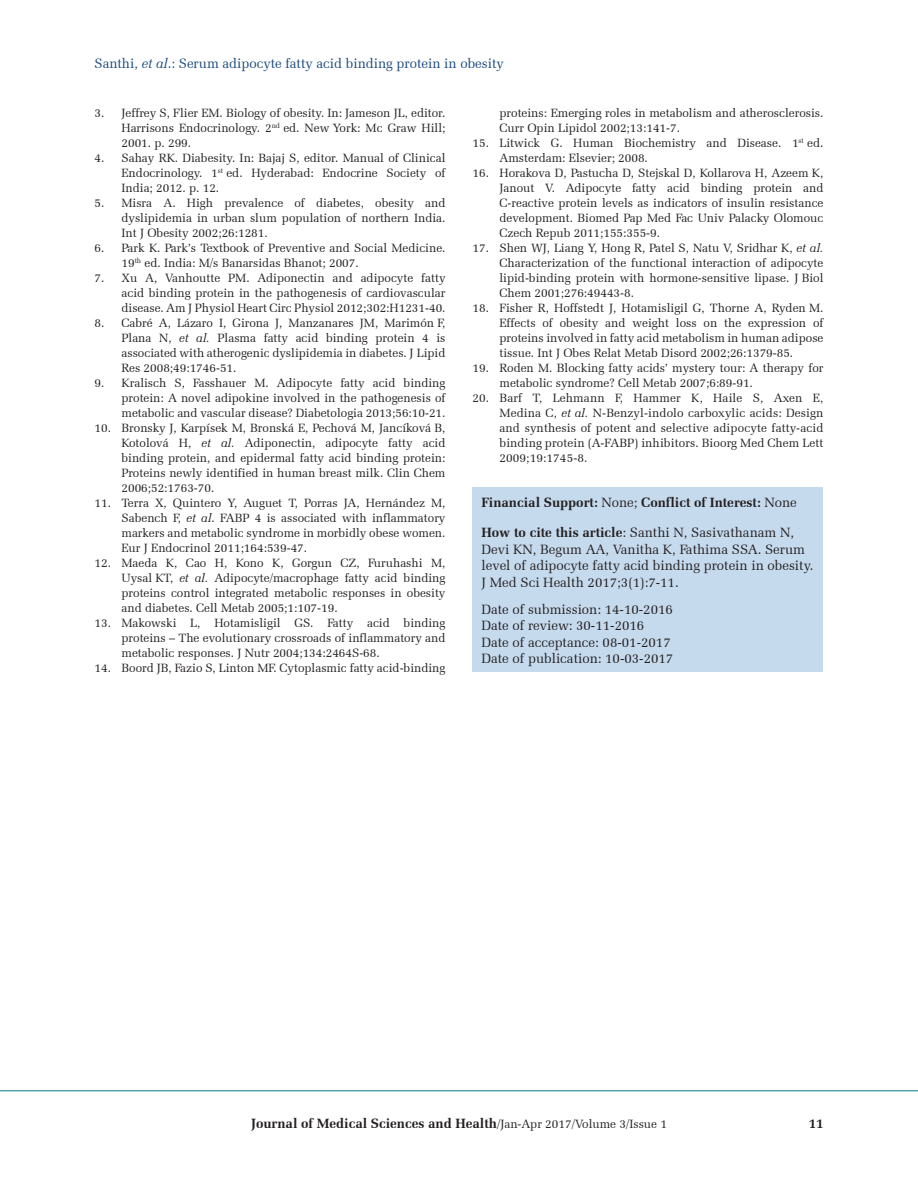
<style>
.page{position:relative;width:918px;height:1188px;background:#fff}
.page>*{position:absolute;margin:0;border:0;box-sizing:border-box;transform-origin:0 0}
.HTC{font:13.5px/16.5px "Zapf Elliptical 711 BT";color:#231f20}
.SRC{font:700 13.5px "Zapf Elliptical 711 BT";color:#231f20}
.HIS{font:13.5px/16.5px "Zapf Elliptical 711 BT";color:#231f20}
.t1{font:13.5px "Zapf Elliptical 711 BT";color:#19487c}
.REF{font:12px/15px "Zapf Elliptical 711 BT";color:#231f20;text-align:justify}
.s1{font-style:italic}
.s2{font-weight:400}
.s3{font-weight:700}
.s4{font-weight:400;font-size:12px}
</style>
<div class="page">
<hr style="left:0;top:1090px;width:918px;height:1px;background:#2a849b">
<div style="left:472px;top:488px;width:352px;height:184px;background:#c6daee"></div>
<p class="t1" style="left:94px;top:55px;width:411px">Santhi, <span class="s1">et al</span>.: Serum adipocyte fatty acid binding protein in obesity</p>
<p class="REF" style="left:122px;top:105px;width:326px;text-indent:-27px">3. Jeffrey S, Flier EM. Biology of obesity. In: Jameson JL, editor.<br>Harrisons Endocrinology. 2<sup>nd</sup> ed. New York: Mc Graw Hill; 2001. p. 299.</p>
<p class="REF" style="left:122px;top:150px;width:325px;text-indent:-27px">4. Sahay RK. Diabesity. In: Bajaj S, editor. Manual of Clinical Endocrinology. 1<sup>st</sup> ed. Hyderabad: Endocrine Society of India; 2012. p. 12.</p>
<p class="REF" style="left:122px;top:195px;width:326px;text-indent:-27px">5. Misra A. High prevalence of diabetes, obesity and dyslipidemia in urban slum population of northern India.<br>Int J Obesity 2002;26:1281.</p>
<p class="REF" style="left:122px;top:240px;width:326px;text-indent:-27px">6. Park K. Park’s Textbook of Preventive and Social Medicine.<br>19<sup>th</sup> ed. India: M/s Banarsidas Bhanot; 2007.</p>
<p class="REF" style="left:122px;top:270px;width:326px;text-indent:-27px">7. Xu A, Vanhoutte PM. Adiponectin and adipocyte fatty acid binding protein in the pathogenesis of cardiovascular disease. Am J Physiol Heart Circ Physiol 2012;302:H1231-40.</p>
<p class="REF" style="left:122px;top:315px;width:326px;text-indent:-27px">8. Cabré A, Lázaro I, Girona J, Manzanares JM, Marimón F, Plana N, <span class="s1">et al.</span> Plasma fatty acid binding protein 4 is associated with atherogenic dyslipidemia in diabetes. J Lipid Res 2008;49:1746-51.</p>
<p class="REF" style="left:122px;top:375px;width:326px;text-indent:-27px">9. Kralisch S, Fasshauer M. Adipocyte fatty acid binding protein: A novel adipokine involved in the pathogenesis of metabolic and vascular disease? Diabetologia 2013;56:10-21.</p>
<p class="REF" style="left:122px;top:420px;width:326px;text-indent:-27px">10. Bronsky J, Karpísek M, Bronská E, Pechová M, Jancíková B, Kotolová H, <span class="s1">et al.</span> Adiponectin, adipocyte fatty acid binding protein, and epidermal fatty acid binding protein:<br>Proteins newly identified in human breast milk. Clin Chem 2006;52:1763-70.</p>
<p class="REF" style="left:122px;top:495px;width:325px;text-indent:-27px">11. Terra X, Quintero Y, Auguet T, Porras JA, Hernández M, Sabench F, <span class="s1">et al</span>. FABP 4 is associated with inflammatory markers and metabolic syndrome in morbidly obese women.<br>Eur J Endocrinol 2011;164:539-47.</p>
<p class="REF" style="left:122px;top:555px;width:326px;text-indent:-27px">12. Maeda K, Cao H, Kono K, Gorgun CZ, Furuhashi M, Uysal KT, <span class="s1">et al.</span> Adipocyte/macrophage fatty acid binding proteins control integrated metabolic responses in obesity and diabetes. Cell Metab 2005;1:107-19.</p>
<p class="REF" style="left:122px;top:615px;width:326px;text-indent:-27px">13. Makowski L, Hotamisligil GS. Fatty acid binding proteins – The evolutionary crossroads of inflammatory and metabolic responses. J Nutr 2004;134:2464S-68.</p>
<p class="REF" style="left:94px;top:660px;width:353px">14. Boord JB, Fazio S, Linton MF. Cytoplasmic fatty acid-binding</p>
<p class="REF" style="left:500px;top:105px;width:325px">proteins: Emerging roles in metabolism and atherosclerosis.<br>Curr Opin Lipidol 2002;13:141-7.</p>
<p class="REF" style="left:500px;top:135px;width:326px;text-indent:-27px">15. Litwick G. Human Biochemistry and Disease. 1<sup>st</sup> ed.<br>Amsterdam: Elsevier; 2008.</p>
<p class="REF" style="left:500px;top:165px;width:326px;text-indent:-27px">16. Horakova D, Pastucha D, Stejskal D, Kollarova H, Azeem K, Janout V. Adipocyte fatty acid binding protein and C-reactive protein levels as indicators of insulin resistance development. Biomed Pap Med Fac Univ Palacky Olomouc Czech Repub 2011;155:355-9.</p>
<p class="REF" style="left:500px;top:240px;width:326px;text-indent:-27px">17. Shen WJ, Liang Y, Hong R, Patel S, Natu V, Sridhar K, <span class="s1">et al.<br></span>Characterization of the functional interaction of adipocyte lipid-binding protein with hormone-sensitive lipase. J Biol Chem 2001;276:49443-8.</p>
<p class="REF" style="left:500px;top:300px;width:326px;text-indent:-27px">18. Fisher R, Hoffstedt J, Hotamisligil G, Thorne A, Ryden M.<br>Effects of obesity and weight loss on the expression of proteins involved in fatty acid metabolism in human adipose tissue. Int J Obes Relat Metab Disord 2002;26:1379-85.</p>
<p class="REF" style="left:500px;top:360px;width:325px;text-indent:-27px">19. Roden M. Blocking fatty acids’ mystery tour: A therapy for metabolic syndrome? Cell Metab 2007;6:89-91.</p>
<p class="REF" style="left:500px;top:390px;width:326px;text-indent:-27px">20. Barf T, Lehmann F, Hammer K, Haile S, Axen E, Medina C, <span class="s1">et al.</span> N-Benzyl-indolo carboxylic acids: Design and synthesis of potent and selective adipocyte fatty-acid binding protein (A-FABP) inhibitors. Bioorg Med Chem Lett 2009;19:1745-8.</p>
<p class="SRC" style="left:482px;top:494px;width:317px">Financial Support: <span class="s2">None;</span> Conflict of Interest: <span class="s2">None</span></p>
<p class="HTC" style="left:482px;top:524px;width:334px"><span class="s3">How to cite this article</span>: Santhi N, Sasivathanam N, Devi KN, Begum AA, Vanitha K, Fathima SSA. Serum level of adipocyte fatty acid binding protein in obesity.<br>J Med Sci Health 2017;3(1):7-11.</p>
<p class="HIS" style="left:482px;top:601px;width:193px">Date of submission: 14-10-2016<br>Date of review: 30-11-2016<br>Date of acceptance: 08-01-2017<br>Date of publication: 10-03-2017</p>
<p class="SRC" style="left:251px;top:1115px;width:417px">Journal of Medical Sciences and Health<span class="s4">/Jan-Apr 2017/Volume 3/Issue 1</span></p>
<p class="SRC" style="left:809px;top:1115px;width:16px">11</p>
</div>
